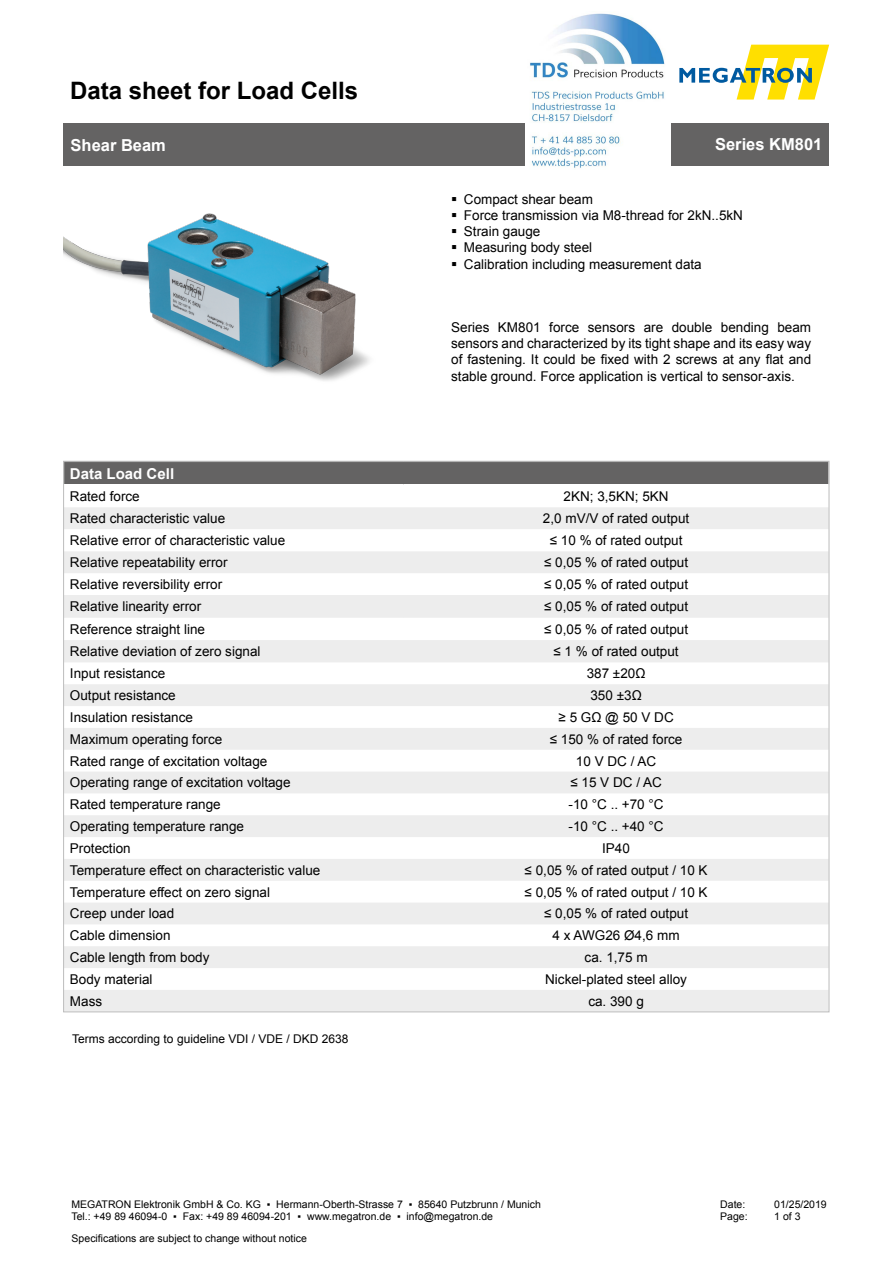
<style>
.page{position:relative;width:893px;height:1263px;background:#fff}
.page>*{position:absolute;margin:0;border:0;box-sizing:border-box;transform-origin:0 0}
.t1{font:700 24px "Arial";color:#000}
.t2{font:700 16.5px "Arial";color:#fff}
.t3{font:700 15px "Arial";color:#fff}
.t4{font:13.5px/16.2px "Arial";color:#000;text-align:justify}
.t5{font:12px "Arial";color:#000}
.t6{font:10.5px "Arial";color:#000}
</style>
<div class="page">
<svg style="left:679px;top:45px;width:150px;height:55px"></svg>
<div style="left:64px;top:123px;width:765px;height:43px;background:#646363"></div>
<svg style="left:65px;top:507px;width:762px;height:503px;fill:#ededed"></svg>
<div style="left:65px;top:463px;width:762px;height:22px;background:#646363"></div>
<img style="left:64px;top:213px;width:306px;height:168px">
<img style="left:526px;top:13px;width:144px;height:155px">
<h1 class="t1" style="left:70px;top:74px;width:290px">Data sheet for Load Cells</h1>
<p class="t2" style="left:71px;top:134px;width:97px">Shear Beam</p>
<p class="t2" style="left:715px;top:133px;width:109px">Series KM801</p>
<p class="t4" style="left:464px;top:191px;width:131px">Compact shear beam</p>
<p class="t4" style="left:464px;top:207px;width:281px">Force transmission via M8-thread for 2kN..5kN</p>
<p class="t4" style="left:464px;top:223px;width:78px">Strain gauge</p>
<p class="t4" style="left:464px;top:240px;width:130px">Measuring body steel</p>
<p class="t4" style="left:464px;top:256px;width:239px">Calibration including measurement data</p>
<p class="t4" style="left:451px;top:319px;width:362px">Series KM801 force sensors are double bending beam sensors and characterized by its tight shape and its easy way of fastening. It could be fixed with 2 screws at any flat and stable ground. Force application is vertical to sensor-axis.</p>
<p class="t3" style="left:70px;top:463px;width:106px">Data Load Cell</p>
<p class="t4" style="left:70px;top:488px;width:71px">Rated force</p>
<p class="t4" style="left:564px;top:488px;width:107px">2KN; 3,5KN; 5KN</p>
<p class="t4" style="left:70px;top:510px;width:157px">Rated characteristic value</p>
<p class="t4" style="left:543px;top:510px;width:148px">2,0 mV/V of rated output</p>
<p class="t4" style="left:70px;top:532px;width:217px">Relative error of characteristic value</p>
<p class="t4" style="left:550px;top:532px;width:134px">≤ 10 % of rated output</p>
<p class="t4" style="left:70px;top:554px;width:159px">Relative repeatability error</p>
<p class="t4" style="left:544px;top:554px;width:146px">≤ 0,05 % of rated output</p>
<p class="t4" style="left:70px;top:576px;width:154px">Relative reversibility error</p>
<p class="t4" style="left:544px;top:576px;width:146px">≤ 0,05 % of rated output</p>
<p class="t4" style="left:70px;top:599px;width:133px">Relative linearity error</p>
<p class="t4" style="left:544px;top:598px;width:146px">≤ 0,05 % of rated output</p>
<p class="t4" style="left:70px;top:621px;width:137px">Reference straight line</p>
<p class="t4" style="left:544px;top:621px;width:146px">≤ 0,05 % of rated output</p>
<p class="t4" style="left:70px;top:643px;width:192px">Relative deviation of zero signal</p>
<p class="t4" style="left:553px;top:643px;width:127px">≤ 1 % of rated output</p>
<p class="t4" style="left:70px;top:665px;width:97px">Input resistance</p>
<p class="t4" style="left:587px;top:665px;width:60px">387 ±20Ω</p>
<p class="t4" style="left:70px;top:687px;width:107px">Output resistance</p>
<p class="t4" style="left:590px;top:687px;width:53px">350 ±3Ω</p>
<p class="t4" style="left:70px;top:709px;width:125px">Insulation resistance</p>
<p class="t4" style="left:558px;top:709px;width:117px">≥ 5 GΩ @ 50 V DC</p>
<p class="t4" style="left:70px;top:731px;width:154px">Maximum operating force</p>
<p class="t4" style="left:550px;top:731px;width:134px">≤ 150 % of rated force</p>
<p class="t4" style="left:70px;top:753px;width:199px">Rated range of excitation voltage</p>
<p class="t4" style="left:576px;top:753px;width:82px">10 V DC / AC</p>
<p class="t4" style="left:70px;top:775px;width:222px">Operating range of excitation voltage</p>
<p class="t4" style="left:570px;top:775px;width:93px">≤ 15 V DC / AC</p>
<p class="t4" style="left:70px;top:796px;width:152px">Rated temperature range</p>
<p class="t4" style="left:568px;top:796px;width:97px">-10 °C .. +70 °C</p>
<p class="t4" style="left:70px;top:818px;width:176px">Operating temperature range</p>
<p class="t4" style="left:568px;top:818px;width:97px">-10 °C .. +40 °C</p>
<p class="t4" style="left:70px;top:840px;width:62px">Protection</p>
<p class="t4" style="left:602px;top:840px;width:29px">IP40</p>
<p class="t4" style="left:70px;top:862px;width:252px">Temperature effect on characteristic value</p>
<p class="t4" style="left:525px;top:862px;width:185px">≤ 0,05 % of rated output / 10 K</p>
<p class="t4" style="left:70px;top:884px;width:202px">Temperature effect on zero signal</p>
<p class="t4" style="left:525px;top:884px;width:185px">≤ 0,05 % of rated output / 10 K</p>
<p class="t4" style="left:70px;top:906px;width:106px">Creep under load</p>
<p class="t4" style="left:544px;top:906px;width:146px">≤ 0,05 % of rated output</p>
<p class="t4" style="left:70px;top:927px;width:102px">Cable dimension</p>
<p class="t4" style="left:553px;top:927px;width:129px">4 x AWG26 Ø4,6 mm</p>
<p class="t4" style="left:70px;top:949px;width:141px">Cable length from body</p>
<p class="t4" style="left:585px;top:949px;width:65px">ca. 1,75 m</p>
<p class="t4" style="left:70px;top:971px;width:84px">Body material</p>
<p class="t4" style="left:545px;top:971px;width:143px">Nickel-plated steel alloy</p>
<p class="t4" style="left:70px;top:993px;width:34px">Mass</p>
<p class="t4" style="left:588px;top:993px;width:57px">ca. 390 g</p>
<p class="t5" style="left:72px;top:1031px;width:278px">Terms according to guideline VDI / VDE / DKD 2638</p>
<p class="t6" style="left:71px;top:1197px;width:471px">MEGATRON Elektronik GmbH &amp; Co. KG ▪ Hermann-Oberth-Strasse 7 ▪ 85640 Putzbrunn / Munich</p>
<p class="t6" style="left:71px;top:1210px;width:423px">Tel.: +49 89 46094-0 ▪ Fax: +49 89 46094-201 ▪ www.megatron.de ▪ info@megatron.de</p>
<p class="t6" style="left:72px;top:1231px;width:237px">Specifications are subject to change without notice</p>
<p class="t6" style="left:720px;top:1197px;width:27px">Date:</p>
<p class="t6" style="left:774px;top:1197px;width:54px">01/25/2019</p>
<p class="t6" style="left:720px;top:1210px;width:29px">Page:</p>
<p class="t6" style="left:774px;top:1210px;width:28px">1 of 3</p>
</div>
